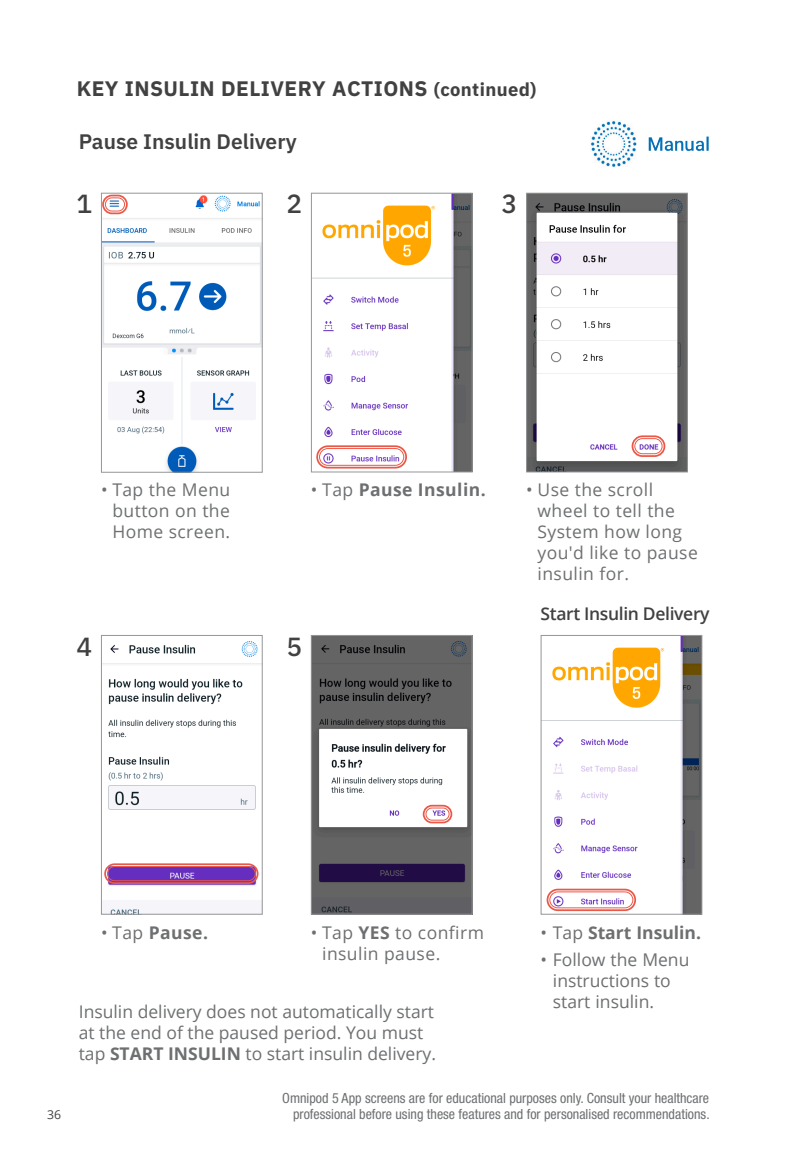
<style>
.page{position:relative;width:788px;height:1166px;background:#fff}
.page>*{position:absolute;margin:0;border:0;box-sizing:border-box;transform-origin:0 0}
.Purple_Number{font:500 26.25px "IBM Plex Sans";color:#414142}
.Subhead_Continued{font:700 21px "IBM Plex Sans";letter-spacing:.02em;color:#414142}
.Subhead_Purple{font:600 21px "IBM Plex Sans";color:#414142}
.Body_Copy{font:17.5px/21px "Open Sans";color:#6d6f71}
.Body_Copy-2{font:17.5px/21px "Open Sans";letter-spacing:.025em;color:#6d6f71}
.t1{font:700 17.5px "Open Sans";letter-spacing:.025em;color:#6d6f71}
.Caption_SemiBold_White{font:600 17.5px "Open Sans";letter-spacing:-.02em;color:#414142}
.t2{font:700 17.5px "Open Sans";color:#6d6f71}
.t3{font:condensed 14px/15.8px "Helvetica Neue LT Std";color:#6d6f71;text-align:right}
.t4{font:12.25px "Open Sans";color:#414142}
.s1{font-size:18.38px}
.s2{font-weight:400}
.s3{font-weight:700}
</style>
<div class="page">
<img style="left:590px;top:120px;width:119px;height:47px">
<img style="left:542px;top:637px;width:158px;height:275px">
<div style="left:540px;top:635px;width:162px;height:279px;border:1px solid #949698"></div>
<div style="left:546px;top:888px;width:90px;height:23px;border:2px solid #eb5848;border-radius:10px"></div>
<div style="left:549px;top:891px;width:84px;height:17px;border:1px solid #eb5848;border-radius:8px"></div>
<img style="left:528px;top:195px;width:157px;height:275px">
<div style="left:526px;top:193px;width:161px;height:279px;border:1px solid #949698"></div>
<div style="left:631px;top:435px;width:34px;height:22px;border:2px solid #eb5848;border-radius:10px"></div>
<div style="left:634px;top:438px;width:28px;height:16px;border:1px solid #eb5848;border-radius:8px"></div>
<img style="left:313px;top:195px;width:157px;height:275px">
<div style="left:311px;top:193px;width:161px;height:279px;border:1px solid #949698"></div>
<div style="left:316px;top:445px;width:91px;height:23px;border:2px solid #eb5848;border-radius:11px"></div>
<div style="left:319px;top:448px;width:85px;height:17px;border:1px solid #eb5848;border-radius:8px"></div>
<img style="left:103px;top:641px;width:158px;height:271px">
<div style="left:101px;top:635px;width:162px;height:279px;border:1px solid #949698"></div>
<div style="left:104px;top:863px;width:154px;height:21px;border:2px solid #eb5848;border-radius:9px"></div>
<div style="left:107px;top:866px;width:148px;height:15px;border:1px solid #eb5848;border-radius:7px"></div>
<img style="left:313px;top:637px;width:157px;height:275px">
<div style="left:311px;top:635px;width:161px;height:279px;border:1px solid #949698"></div>
<div style="left:422px;top:804px;width:30px;height:19px;border:2px solid #eb5848;border-radius:8px"></div>
<div style="left:425px;top:807px;width:24px;height:13px;border:1px solid #eb5848;border-radius:6px"></div>
<img style="left:103px;top:195px;width:158px;height:275px">
<div style="left:101px;top:193px;width:162px;height:279px;border:1px solid #949698"></div>
<div style="left:102px;top:195px;width:26px;height:19px;border:2px solid #eb5848;border-radius:9px"></div>
<div style="left:105px;top:197px;width:20px;height:14px;border:1px solid #eb5848;border-radius:7px"></div>
<p class="Subhead_Continued" style="left:77px;top:72px;width:461px">KEY INSULIN DELIVERY ACTIONS <span class="s1">(continued)</span></p>
<p class="Subhead_Purple" style="left:79px;top:125px;width:219px">Pause Insulin Delivery</p>
<p class="Purple_Number" style="left:77px;top:183px;width:17px">1</p>
<p class="Purple_Number" style="left:286px;top:183px;width:17px">2</p>
<p class="Purple_Number" style="left:501px;top:183px;width:17px">3</p>
<p class="Body_Copy" style="left:112px;top:479px;width:119px;text-align:justify;text-indent:-11px">• Tap the Menu button on the Home screen.</p>
<p class="Purple_Number" style="left:76px;top:626px;width:17px">4</p>
<p class="t1" style="left:311px;top:477px;width:176px"><span class="s2">• Tap</span> Pause Insulin.</p>
<p class="Purple_Number" style="left:286px;top:626px;width:17px">5</p>
<p class="Body_Copy-2" style="left:537px;top:479px;width:162px;text-indent:-11px">• Use the scroll wheel to tell the<br>System how long you'd like to pause insulin for.</p>
<p class="Caption_SemiBold_White" style="left:540px;top:601px;width:170px">Start Insulin Delivery</p>
<p class="t4" style="left:47px;top:1105px;width:16px">36</p>
<p class="t1" style="left:101px;top:919px;width:108px"><span class="s2">• Tap</span> Pause.</p>
<p class="Body_Copy-2" style="left:322px;top:921px;width:163px;text-indent:-11px">• Tap <span class="s3">YES</span> to confirm insulin pause.</p>
<p class="Body_Copy" style="left:79px;top:1000px;width:359px">Insulin delivery does not automatically start at the end of the paused period. You must tap <span class="s3">START INSULIN</span> to start insulin delivery.</p>
<p class="t2" style="left:540px;top:919px;width:162px"><span class="s2">• Tap</span> Start Insulin.</p>
<p class="Body_Copy" style="left:553px;top:948px;width:138px;text-indent:-12px">• Follow the Menu instructions to start insulin.</p>
<p class="t3" style="left:282px;top:1090px;width:429px">Omnipod 5 App screens are for educational purposes only. Consult your healthcare professional before using these features and for personalised recommendations.</p>
</div>
